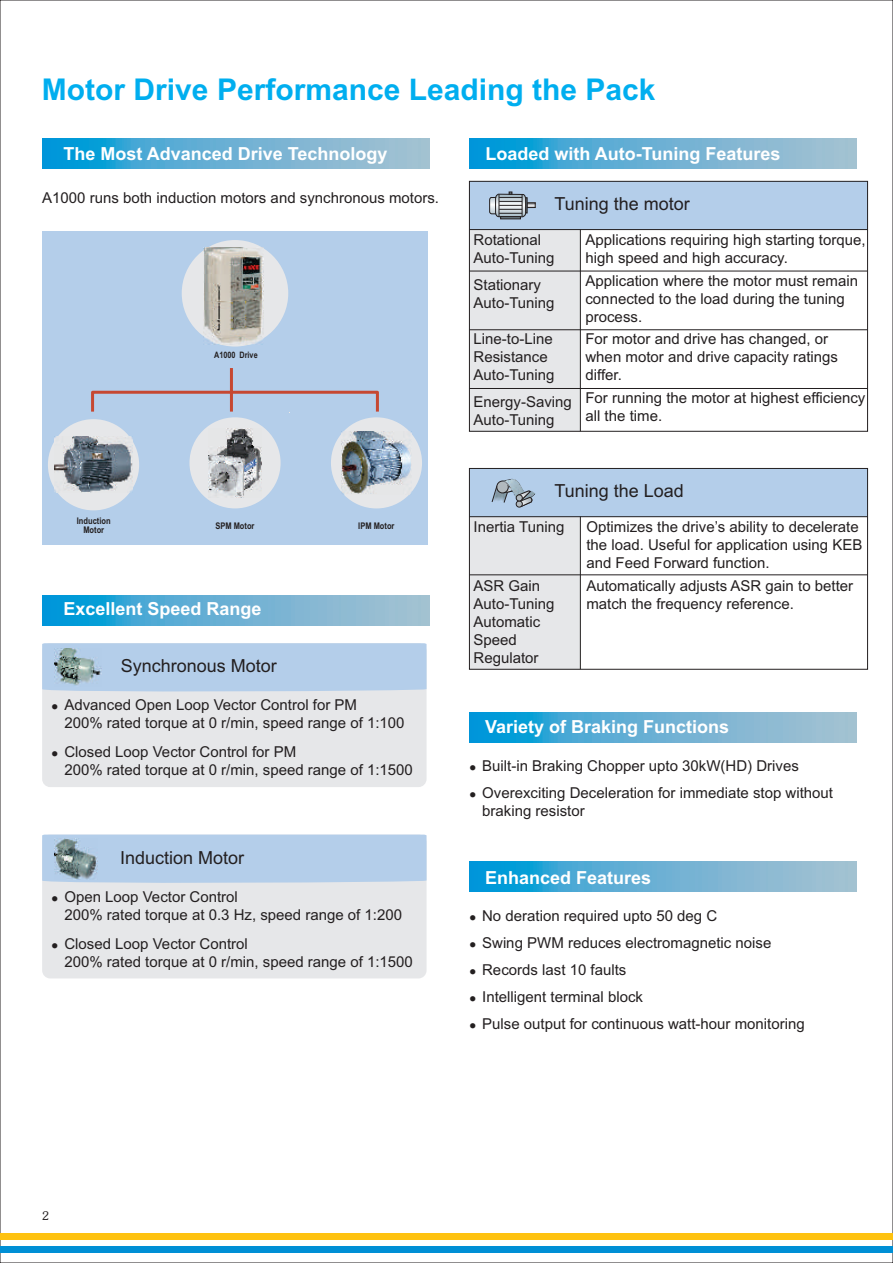
<style>
.page{position:relative;width:893px;height:1263px;background:#fff}
.page>*{position:absolute;margin:0;border:0;box-sizing:border-box;transform-origin:0 0}
.t1{font:700 30px "Arial";color:#00aeef}
.t2{font:700 18px "Arial";color:#fff}
.t3{font:18px "Arial";color:#231f20}
.t4{font:15px/18px "Arial";color:#231f20}
.t5{font:300 12px "Souvenir IT Cby BT";color:#231f20}
.t6{font:700 9.15px/9.1px "Arial Narrow";color:#231f20;text-align:center}
.t7{font:9px "Wingdings";color:#231f20}
.t8{font:700 8.85px "Arial Narrow";color:#231f20}
</style>
<div class="page">
<div style="left:42px;top:231px;width:386px;height:314px;background:#b4ceea"></div>
<div style="left:0;top:1246px;width:893px;height:7px;background:#008fd5"></div>
<div style="left:0;top:1233px;width:893px;height:6px;background:#fec210"></div>
<img style="left:469px;top:139px;width:387px;height:30px">
<img style="left:42px;top:139px;width:387px;height:30px">
<svg style="left:91px;top:368px;width:288px;height:45px"></svg>
<div style="left:182px;top:240px;width:106px;height:107px;background:#e6e7e9;border-radius:50%"></div>
<img style="left:203px;top:247px;width:60px;height:97px">
<div style="left:189px;top:417px;width:92px;height:91px;background:#e6e7e9;border-radius:50%"></div>
<img style="left:208px;top:429px;width:54px;height:68px">
<div style="left:331px;top:417px;width:91px;height:91px;background:#e6e7e9;border-radius:50%"></div>
<img style="left:341px;top:431px;width:71px;height:64px">
<div style="left:48px;top:419px;width:91px;height:91px;background:#e6e7e9;border-radius:50%"></div>
<img style="left:55px;top:437px;width:77px;height:56px">
<div style="left:42px;top:643px;width:385px;height:144px;background:#e6e7e9;border-radius:8px"></div>
<div style="left:42px;top:834px;width:385px;height:144px;background:#e6e7e9;border-radius:8px"></div>
<div style="left:42px;top:643px;width:385px;height:49px;background:#b4ceea"></div>
<div style="left:42px;top:834px;width:385px;height:49px;background:#b4ceea"></div>
<img style="left:42px;top:595px;width:387px;height:30px">
<img style="left:469px;top:712px;width:387px;height:30px">
<img style="left:469px;top:861px;width:387px;height:30px">
<div style="left:469px;top:224px;width:111px;height:207px;background:#e6e7e9"></div>
<div style="left:469px;top:181px;width:398px;height:48px;background:#b4ceea"></div>
<div style="left:527px;top:202px;width:9px;height:6px;border:1px solid #231f20"></div>
<svg style="left:489px;top:191px;width:46px;height:29px"></svg>
<hr style="left:469px;top:271px;width:398px;height:1px;background:#231f20">
<hr style="left:469px;top:329px;width:398px;height:1px;background:#231f20">
<hr style="left:469px;top:388px;width:398px;height:1px;background:#231f20">
<div style="left:469px;top:181px;width:399px;height:250px;border:1px solid #231f20"></div>
<hr style="left:580px;top:229px;width:1px;height:202px;background:#231f20">
<hr style="left:469px;top:229px;width:398px;height:1px;background:#231f20">
<div style="left:469px;top:511px;width:111px;height:158px;background:#e6e7e9"></div>
<div style="left:469px;top:468px;width:398px;height:48px;background:#b4ceea"></div>
<hr style="left:469px;top:574px;width:398px;height:1px;background:#231f20">
<hr style="left:580px;top:516px;width:1px;height:153px;background:#231f20">
<hr style="left:469px;top:516px;width:398px;height:1px;background:#231f20">
<div style="left:469px;top:468px;width:399px;height:202px;border:1px solid #231f20"></div>
<img style="left:502px;top:479px;width:33px;height:17px">
<svg style="left:491px;top:483px;width:42px;height:24px"></svg>
<img style="left:54px;top:648px;width:48px;height:38px">
<img style="left:54px;top:838px;width:44px;height:41px">
<h1 class="t1" style="left:42px;top:79px;width:615px">Motor Drive Performance Leading the Pack</h1>
<p class="t2" style="left:63px;top:147px;width:326px">The Most Advanced Drive Technology</p>
<p class="t4" style="left:42px;top:190px;width:398px">A1000 runs both induction motors and synchronous motors.</p>
<p class="t6" style="left:77px;top:518px;width:35px">Induction<br>Motor</p>
<p class="t8" style="left:214px;top:352px;width:45px">A1000 Drive</p>
<p class="t6" style="left:215px;top:522px;width:41px">SPM Motor</p>
<p class="t6" style="left:358px;top:522px;width:38px">IPM Motor</p>
<p class="t2" style="left:63px;top:602px;width:200px">Excellent Speed Range</p>
<p class="t3" style="left:121px;top:659px;width:158px">Synchronous Motor</p>
<p class="t4" style="left:64px;top:697px;width:294px">Advanced Open Loop Vector Control for PM</p>
<p class="t7" style="left:52px;top:703px;width:42px">●</p>
<p class="t4" style="left:64px;top:715px;width:342px">200% rated torque at 0 r/min, speed range of 1:100</p>
<p class="t4" style="left:64px;top:744px;width:350px;text-indent:-13px">●Closed Loop Vector Control for PM<br>200% rated torque at 0 r/min, speed range of 1:1500</p>
<p class="t3" style="left:120px;top:851px;width:126px">Induction Motor</p>
<p class="t4" style="left:64px;top:889px;width:175px">Open Loop Vector Control</p>
<p class="t7" style="left:52px;top:895px;width:42px">●</p>
<p class="t4" style="left:64px;top:907px;width:339px">200% rated torque at 0.3 Hz, speed range of 1:200</p>
<p class="t4" style="left:64px;top:936px;width:350px;text-indent:-13px">●Closed Loop Vector Control<br>200% rated torque at 0 r/min, speed range of 1:1500</p>
<p class="t2" style="left:485px;top:147px;width:296px">Loaded with Auto-Tuning Features</p>
<p class="t3" style="left:554px;top:197px;width:137px">Tuning the motor</p>
<p class="t4" style="left:473px;top:232px;width:83px">Rotational<br>Auto-Tuning</p>
<p class="t4" style="left:473px;top:277px;width:83px">Stationary<br>Auto-Tuning</p>
<p class="t4" style="left:473px;top:331px;width:83px">Line-to-Line<br>Resistance<br>Auto-Tuning</p>
<p class="t4" style="left:473px;top:394px;width:100px">Energy-Saving<br>Auto-Tuning</p>
<p class="t4" style="left:585px;top:232px;width:282px">Applications requiring high starting torque, high speed and high accuracy.</p>
<p class="t4" style="left:585px;top:273px;width:274px">Application where the motor must remain connected to the load during the tuning process.</p>
<p class="t4" style="left:585px;top:331px;width:254px">For motor and drive has changed, or when motor and drive capacity ratings differ.</p>
<p class="t4" style="left:585px;top:390px;width:281px">For running the motor at highest efficiency all the time.</p>
<p class="t3" style="left:554px;top:484px;width:131px">Tuning the Load</p>
<p class="t4" style="left:473px;top:519px;width:92px">Inertia Tuning</p>
<p class="t4" style="left:586px;top:519px;width:277px">Optimizes the drive’s ability to decelerate the load. Useful for application using KEB and Feed Forward function.</p>
<p class="t4" style="left:586px;top:578px;width:268px">Automatically adjusts ASR gain to better match the frequency reference.</p>
<p class="t4" style="left:473px;top:578px;width:83px">ASR Gain<br>Auto-Tuning<br>Automatic<br>Speed<br>Regulator</p>
<p class="t2" style="left:485px;top:720px;width:246px">Variety of Braking Functions</p>
<p class="t4" style="left:469px;top:758px;width:331px">●Built-in Braking Chopper upto 30kW(HD) Drives</p>
<p class="t4" style="left:482px;top:785px;width:352px;text-indent:-13px">●Overexciting Deceleration for immediate stop without braking resistor</p>
<p class="t2" style="left:485px;top:871px;width:168px">Enhanced Features</p>
<p class="t4" style="left:469px;top:908px;width:249px">●No deration required upto 50 deg C</p>
<p class="t4" style="left:469px;top:935px;width:304px">●Swing PWM reduces electromagnetic noise</p>
<p class="t4" style="left:469px;top:962px;width:158px">●Records last 10 faults</p>
<p class="t4" style="left:469px;top:989px;width:175px">●Intelligent terminal block</p>
<p class="t4" style="left:469px;top:1016px;width:337px">●Pulse output for continuous watt-hour monitoring</p>
<p class="t5" style="left:43px;top:1211px;width:8px">2</p>
</div>
